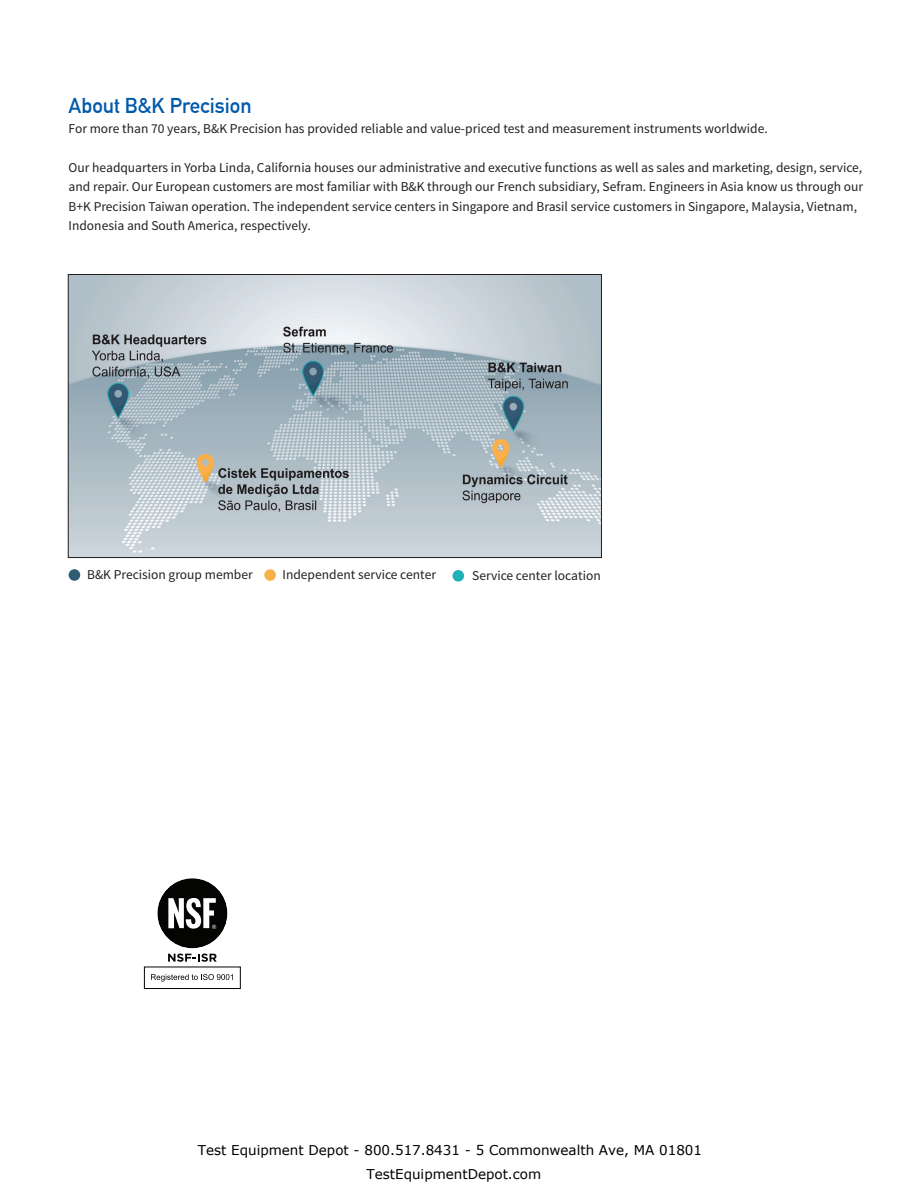
<style>
.page{position:relative;width:918px;height:1188px;background:#fff}
.page>*{position:absolute;margin:0;border:0;box-sizing:border-box;transform-origin:0 0}
.t1{font:700 21px "DIN Alternate";color:#0159a9}
.t2{font:13.5px/19.5px "Source Sans Pro";color:#231f20}
.t3{font:13.5px/24.8px "Verdana";color:#000;text-align:center}
</style>
<div class="page">
<div style="left:69px;top:569px;width:11px;height:12px;background:#2f5c75;border-radius:50%"></div>
<div style="left:264px;top:569px;width:12px;height:12px;background:#f8b149;border-radius:50%"></div>
<div style="left:453px;top:570px;width:11px;height:12px;background:#1fb0b8;border-radius:50%"></div>
<img style="left:70px;top:276px;width:530px;height:280px">
<div style="left:68px;top:274px;width:534px;height:284px;border:1px solid #231f20"></div>
<svg style="left:151px;top:974px;width:82px;height:8px"></svg>
<div style="left:144px;top:966px;width:97px;height:23px;border:1px solid #040503"></div>
<svg style="left:157px;top:878px;width:71px;height:84px"></svg>
<h1 class="t1" style="left:69px;top:90px;width:185px">About B&amp;K Precision</h1>
<p class="t2" style="left:69px;top:119px;width:701px">For more than 70 years, B&amp;K Precision has provided reliable and value-priced test and measurement instruments worldwide.</p>
<p class="t2" style="left:69px;top:158px;width:796px">Our headquarters in Yorba Linda, California houses our administrative and executive functions as well as sales and marketing, design, service, and repair. Our European customers are most familiar with B&amp;K through our French subsidiary, Sefram. Engineers in Asia know us through our B+K Precision Taiwan operation. The independent service centers in Singapore and Brasil service customers in Singapore, Malaysia, Vietnam, Indonesia and South America, respectively.</p>
<p class="t2" style="left:87px;top:565px;width:167px">B&amp;K Precision group member</p>
<p class="t2" style="left:283px;top:565px;width:155px">Independent service center</p>
<p class="t2" style="left:472px;top:566px;width:130px">Service center location</p>
<p class="t3" style="left:198px;top:1137px;width:506px">Test Equipment Depot - 800.517.8431 - 5 Commonwealth Ave, MA 01801<br>TestEquipmentDepot.com</p>
</div>
